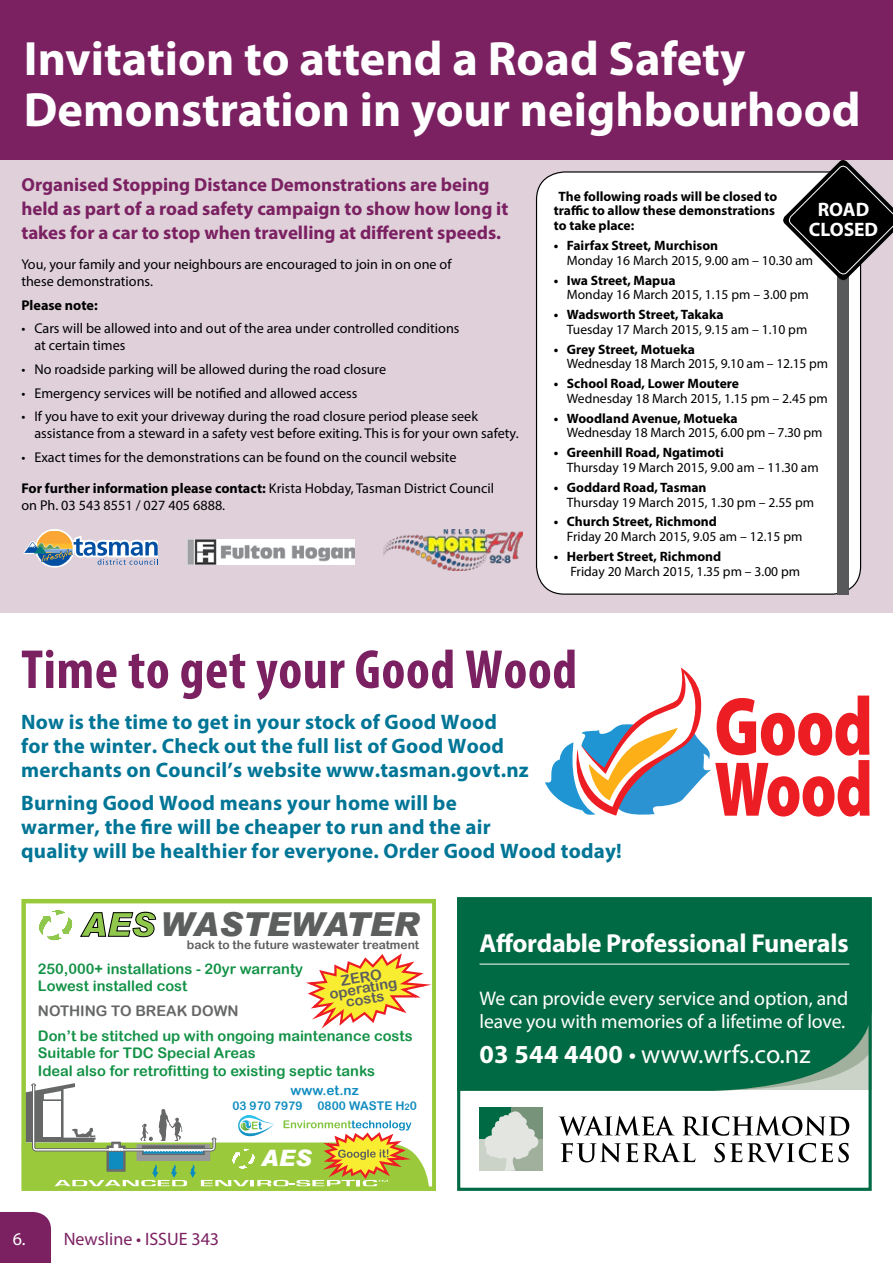
<style>
.page{position:relative;width:893px;height:1263px;background:#fff}
.page>*{position:absolute;margin:0;border:0;box-sizing:border-box;transform-origin:0 0}
.t1{font:700 condensed 55.5px "Myriad Pro";letter-spacing:.01em;color:#7b2162}
.t2{font:700 48.45px/50.7px "Myriad Pro";color:#fff}
.t3{font:italic 900 33px "Arial";color:#5d5e5e}
.t4{font:700 26.1px "Myriad Pro";letter-spacing:-.01em;color:#fff}
.t5{font:26.1px "Myriad Pro";letter-spacing:-.005em;color:#fff}
.t6{font:italic 900 22.65px "Arial";color:#fff}
.t7{font:700 21px/24px "Myriad Pro";letter-spacing:.01em;color:#007596}
.t8{font:19.8px/23.7px "Myriad Pro";letter-spacing:-.005em;color:#fff}
.t9{font:700 19.5px/19.5px "Myriad Pro";color:#fff;text-align:center}
.t10{font:700 18.9px/23.5px "Myriad Pro";color:#7b2162}
.t11{font:18px "Myriad Pro";color:#7b2162}
.t12{font:14.7px/17.5px "Arial Rounded MT Bold";color:#139246}
.t13{font:14.7px "Arial Rounded MT Bold";color:#666767}
.t14{font:14.55px/10.8px "Arial Rounded MT Bold";color:#5d5e5e;text-align:center}
.t15{font:14.1px/17px "Myriad Pro";color:#000}
.t16{font:700 14.1px "Myriad Pro";color:#000}
.t17{font:13.65px "Myriad Pro";color:#000}
.t18{font:700 13.65px/14.7px "Myriad Pro";color:#000}
.t19{font:13.5px "Arial Rounded MT Bold";color:#0f8cbf}
.t20{font:12px "Arial Rounded MT Bold";color:#5d5e5e}
.t21{font:12px "Arial Rounded MT Bold";color:#0f8cbf}
.s1{font-weight:700}
.s2{color:#90c84e}
.s3{font-size:9px}
.s4{color:#fff}
</style>
<div class="page">
<div style="left:0;top:1212px;width:51px;height:51px;background:#7b2162"></div>
<div style="left:0;top:0;width:893px;height:612px;background:#dfd0d9"></div>
<svg style="left:39px;top:910px;width:117px;height:31px"></svg>
<svg style="left:306px;top:953px;width:125px;height:76px"></svg>
<div style="left:21px;top:899px;width:415px;height:292px;border:4px solid #99ca3c"></div>
<svg style="left:22px;top:1083px;width:407px;height:105px"></svg>
<div style="left:461px;top:901px;width:407px;height:190px;background:#006a44"></div>
<div style="left:479px;top:1107px;width:32px;height:32px;background:#006a44"></div>
<div style="left:511px;top:1107px;width:31px;height:32px;background:#77937a"></div>
<div style="left:479px;top:1139px;width:32px;height:32px;background:#cbd2c8"></div>
<div style="left:511px;top:1139px;width:31px;height:32px;background:#a0b09d"></div>
<svg style="left:485px;top:1111px;width:53px;height:60px"></svg>
<svg style="left:559px;top:1116px;width:290px;height:46px"></svg>
<hr style="left:479px;top:964px;width:370px;height:1px;background:#fff">
<div style="left:457px;top:897px;width:415px;height:294px;border:3px solid #006a44"></div>
<div style="left:0;top:0;width:893px;height:160px;background:#7b2162"></div>
<div style="left:536px;top:172px;width:324px;height:422px;background:#fff;border-radius:28px"></div>
<div style="left:837px;top:261px;width:12px;height:334px;background:#58595b"></div>
<svg style="left:781px;top:160px;width:112px;height:122px"></svg>
<img style="left:384px;top:530px;width:138px;height:40px">
<img style="left:188px;top:539px;width:166px;height:25px">
<svg style="left:35px;top:529px;width:40px;height:39px"></svg>
<svg style="left:24px;top:530px;width:134px;height:37px"></svg>
<svg style="left:545px;top:668px;width:325px;height:148px"></svg>
<h2 class="t2" style="left:24px;top:32px;width:838px">Invitation to attend a Road Safety<br>Demonstration in your neighbourhood</h2>
<h3 class="t10" style="left:21px;top:173px;width:488px">Organised Stopping Distance Demonstrations are being held as part of a road safety campaign to show how long it takes for a car to stop when travelling at different speeds.</h3>
<p class="t15" style="left:21px;top:256px;width:432px">You, your family and your neighbours are encouraged to join in on one of these demonstrations.</p>
<p class="t16" style="left:21px;top:296px;width:78px">Please note:</p>
<p class="t15" style="left:34px;top:320px;width:427px;text-indent:-13px">• Cars will be allowed into and out of the area under controlled conditions at certain times</p>
<p class="t15" style="left:21px;top:361px;width:366px">• No roadside parking will be allowed during the road closure</p>
<p class="t15" style="left:21px;top:384px;width:337px">• Emergency services will be notified and allowed access</p>
<p class="t15" style="left:34px;top:408px;width:486px;text-indent:-13px">• If you have to exit your driveway during the road closure period please seek assistance from a steward in a safety vest before exiting. This is for your own safety.</p>
<p class="t15" style="left:21px;top:442px;width:474px;line-height:30.5px">• Exact times for the demonstrations can be found on the council website<br><span class="s1">For further information please contact:</span> Krista Hobday, Tasman District Council</p>
<p class="t15" style="left:21px;top:496px;width:205px">on Ph. 03 543 8551 / 027 405 6888.</p>
<p class="t18" style="left:554px;top:188px;width:225px;text-indent:5px">The following roads will be closed to traffic to allow these demonstrations to take place:</p>
<p class="t18" style="left:554px;top:238px;width:166px">• Fairfax Street, Murchison</p>
<p class="t17" style="left:567px;top:252px;width:248px">Monday 16 March 2015, 9.00 am – 10.30 am</p>
<p class="t18" style="left:554px;top:272px;width:123px">• Iwa Street, Mapua</p>
<p class="t17" style="left:567px;top:286px;width:243px">Monday 16 March 2015, 1.15 pm – 3.00 pm</p>
<p class="t18" style="left:554px;top:307px;width:171px">• Wadsworth Street, Takaka</p>
<p class="t17" style="left:567px;top:321px;width:242px">Tuesday 17 March 2015, 9.15 am – 1.10 pm</p>
<p class="t18" style="left:554px;top:341px;width:143px">• Grey Street, Motueka</p>
<p class="t17" style="left:567px;top:355px;width:263px">Wednesday 18 March 2015, 9.10 am – 12.15 pm</p>
<p class="t18" style="left:554px;top:376px;width:187px">• School Road, Lower Moutere</p>
<p class="t17" style="left:567px;top:390px;width:263px">Wednesday 18 March 2015, 1.15 pm – 2.45 pm</p>
<p class="t18" style="left:554px;top:410px;width:185px">• Woodland Avenue, Motueka</p>
<p class="t17" style="left:567px;top:424px;width:257px">Wednesday 18 March 2015, 6.00 pm – 7.30 pm</p>
<p class="t18" style="left:554px;top:445px;width:172px">• Greenhill Road, Ngatimoti</p>
<p class="t17" style="left:567px;top:459px;width:253px">Thursday 19 March 2015, 9.00 am – 11.30 am</p>
<p class="t18" style="left:554px;top:479px;width:154px">• Goddard Road, Tasman</p>
<p class="t17" style="left:567px;top:493px;width:249px">Thursday 19 March 2015, 1.30 pm – 2.55 pm</p>
<p class="t18" style="left:554px;top:514px;width:165px">• Church Street, Richmond</p>
<p class="t17" style="left:567px;top:528px;width:237px">Friday 20 March 2015, 9.05 am – 12.15 pm</p>
<p class="t18" style="left:554px;top:548px;width:169px">• Herbert Street, Richmond</p>
<p class="t17" style="left:570px;top:563px;width:231px">Friday 20 March 2015, 1.35 pm – 3.00 pm</p>
<h3 class="t9" style="left:809px;top:200px;width:71px">ROAD<br>CLOSED</h3>
<h1 class="t1" style="left:21px;top:635px;width:557px">Time to get your Good Wood</h1>
<h3 class="t7" style="left:21px;top:709px;width:509px">Now is the time to get in your stock of Good Wood for the winter. Check out the full list of Good Wood merchants on Council’s website www.tasman.govt.nz</h3>
<h3 class="t7" style="left:21px;top:790px;width:602px">Burning Good Wood means your home will be<br>warmer, the fire will be cheaper to run and the air<br>quality will be healthier for everyone. Order Good Wood today!</h3>
<h3 class="t3" style="left:81px;top:904px;width:339px"><span class="s2">AES</span> WASTEWATER</h3>
<p class="t12" style="left:38px;top:959px;width:267px">250,000+ installations - 20yr warranty<br>Lowest installed cost</p>
<p class="t13" style="left:38px;top:1002px;width:202px">NOTHING TO BREAK DOWN</p>
<p class="t12" style="left:38px;top:1026px;width:376px">Don’t be stitched up with ongoing maintenance costs<br>Suitable for TDC Special Areas<br>Ideal also for retrofitting to existing septic tanks</p>
<p class="t20" style="left:187px;top:938px;width:234px">back to the future wastewater treatment</p>
<p class="t14" style="left:327px;top:978px;width:70px;rotate:-10deg">ZERO operating costs</p>
<p class="t19" style="left:291px;top:1082px;width:70px">www.et.nz</p>
<p class="t21" style="left:232px;top:1098px;width:72px">03 970 7979</p>
<p class="t21" style="left:317px;top:1098px;width:101px">0800 WASTE H<span class="s3">2</span>0</p>
<p class="t11" style="left:13px;top:1227px;width:208px"><span class="s4">6.</span> Newsline • ISSUE 343</p>
<h3 class="t6" style="left:261px;top:1144px;width:52px">AES</h3>
<h3 class="t4" style="left:479px;top:926px;width:371px">Affordable Professional Funerals</h3>
<h3 class="t8" style="left:479px;top:986px;width:370px">We can provide every service and option, and leave you with memories of a lifetime of love.</h3>
<h3 class="t5" style="left:479px;top:1038px;width:332px"><span class="s1">03 544 4400</span> • www.wrfs.co.nz</h3>
</div>
